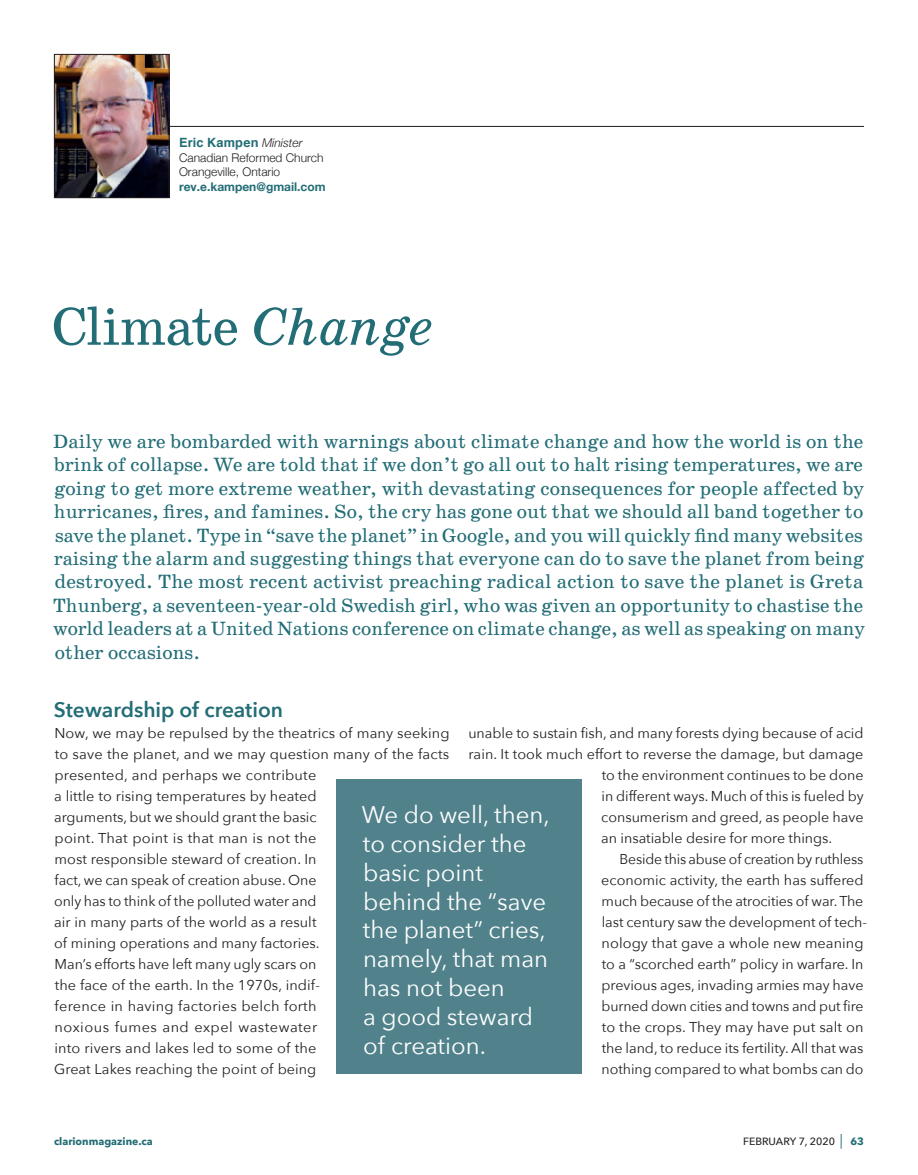
<style>
.page{position:relative;width:918px;height:1175px;background:#fff}
.page>*{position:absolute;margin:0;border:0;box-sizing:border-box;transform-origin:0 0}
.t1{font:54px "School";letter-spacing:-.025em;color:#226d76}
.t2{font:24px/28.8px "Avenir Next";color:#fff}
.t3{font:600 21px "Avenir Next";color:#226d76}
.t4{font:19.5px/23.4px "School";color:#226d76}
.t5{font:14.25px/21px "Avenir Next";color:#231f20}
.t6{font:700 12.75px "Helvetica";letter-spacing:.015em;color:#226d76}
.t7{font:300 12px/14.4px "Helvetica Neue";color:#231f20}
.t8{font:700 12px "Helvetica Neue";color:#226d76}
.t9{font:700 10.5px "Avenir Next";color:#226d76}
.t10{font:500 10.5px "Avenir Next";color:#231f20}
.s1{font-family:"Helvetica Neue";font-weight:300;font-style:italic;font-size:12px;color:#231f20}
.s2{font-style:italic}
.s3{font-size:14.7px;color:#226d76}
.s4{font-weight:700;color:#226d76}
</style>
<div class="page">
<hr style="left:54px;top:126px;width:810px;height:1px;background:#231f20">
<hr style="left:0;top:0;width:1px;height:1174px;background:#eeeeef">
<img style="left:56px;top:56px;width:111px;height:140px">
<div style="left:54px;top:54px;width:115px;height:144px;border:1px solid #231f20"></div>
<div style="left:336px;top:779px;width:246px;height:294px;background:#51828b"></div>
<p class="t6" style="left:179px;top:133px;width:125px">Eric Kampen <span class="s1">Minister</span></p>
<p class="t7" style="left:179px;top:149px;width:146px">Canadian Reformed Church<br>Orangeville, Ontario</p>
<p class="t8" style="left:179px;top:177px;width:148px">rev.e.kampen@gmail.com</p>
<h1 class="t1" style="left:52px;top:294px;width:382px">Climate <span class="s2">Change</span></h1>
<p class="t4" style="left:53px;top:430px;width:814px">Daily we are bombarded with warnings about climate change and how the world is on the brink of collapse. We are told that if we don’t go all out to halt rising temperatures, we are going to get more extreme weather, with devastating consequences for people affected by hurricanes, fires, and famines. So, the cry has gone out that we should all band together to save the planet. Type in “save the planet” in Google, and you will quickly find many websites raising the alarm and suggesting things that everyone can do to save the planet from being destroyed. The most recent activist preaching radical action to save the planet is Greta Thunberg, a seventeen-year-old Swedish girl, who was given an opportunity to chastise the world leaders at a United Nations conference on climate change, as well as speaking on many other occasions.</p>
<h3 class="t3" style="left:54px;top:692px;width:231px">Stewardship of creation</h3>
<p class="t5" style="left:54px;top:722px;width:397px">Now, we may be repulsed by the theatrics of many seeking to save the planet, and we may question many of the facts presented, and perhaps we contribute<br>a little to rising temperatures by heated<br>arguments, but we should grant the basic<br>point. That point is that man is not the<br>most responsible steward of creation. In<br>fact, we can speak of creation abuse. One<br>only has to think of the polluted water and<br>air in many parts of the world as a result<br>of mining operations and many factories.<br>Man’s efforts have left many ugly scars on<br>the face of the earth. In the 1970s, indif-<br>ference in having factories belch forth<br>noxious fumes and expel wastewater<br>into rivers and lakes led to some of the<br>Great Lakes reaching the point of being</p>
<p class="t5" style="left:468px;top:722px;width:397px">unable to sustain fish, and many forests dying because of acid</p>
<p class="t5" style="left:469px;top:743px;width:396px">rain. It took much effort to reverse the damage, but damage</p>
<p class="t5" style="left:602px;top:764px;width:263px">to the environment continues to be done</p>
<p class="t5" style="left:602px;top:785px;width:264px">in different ways. Much of this is fueled by</p>
<p class="t5" style="left:601px;top:806px;width:264px">consumerism and greed, as people have</p>
<p class="t5" style="left:601px;top:827px;width:232px">an insatiable desire for more things.</p>
<p class="t5" style="left:620px;top:848px;width:245px">Beside this abuse of creation by ruthless</p>
<p class="t5" style="left:601px;top:869px;width:264px">economic activity, the earth has suffered</p>
<p class="t5" style="left:602px;top:890px;width:263px">much because of the atrocities of war. The</p>
<p class="t5" style="left:602px;top:911px;width:267px">last century saw the development of tech-</p>
<p class="t5" style="left:602px;top:932px;width:263px">nology that gave a whole new meaning</p>
<p class="t5" style="left:602px;top:953px;width:263px">to a “scorched earth” policy in warfare. In</p>
<p class="t5" style="left:602px;top:974px;width:263px">previous ages, invading armies may have</p>
<p class="t5" style="left:602px;top:995px;width:263px">burned down cities and towns and put fire</p>
<p class="t5" style="left:602px;top:1016px;width:263px">to the crops. They may have put salt on</p>
<p class="t5" style="left:602px;top:1037px;width:263px">the land, to reduce its fertility. All that was</p>
<p class="t5" style="left:602px;top:1058px;width:263px">nothing compared to what bombs can do</p>
<h2 class="t2" style="left:362px;top:799px;width:189px">We do well, then, to consider the basic point behind the “save the planet” cries, namely, that man has not been<br>a good steward of creation.</h2>
<p class="t9" style="left:54px;top:1132px;width:100px">clarionmagazine.ca</p>
<p class="t10" style="left:743px;top:1132px;width:122px">FEBRUARY 7, 2020 <span class="s3">|</span> <span class="s4">63</span></p>
</div>
